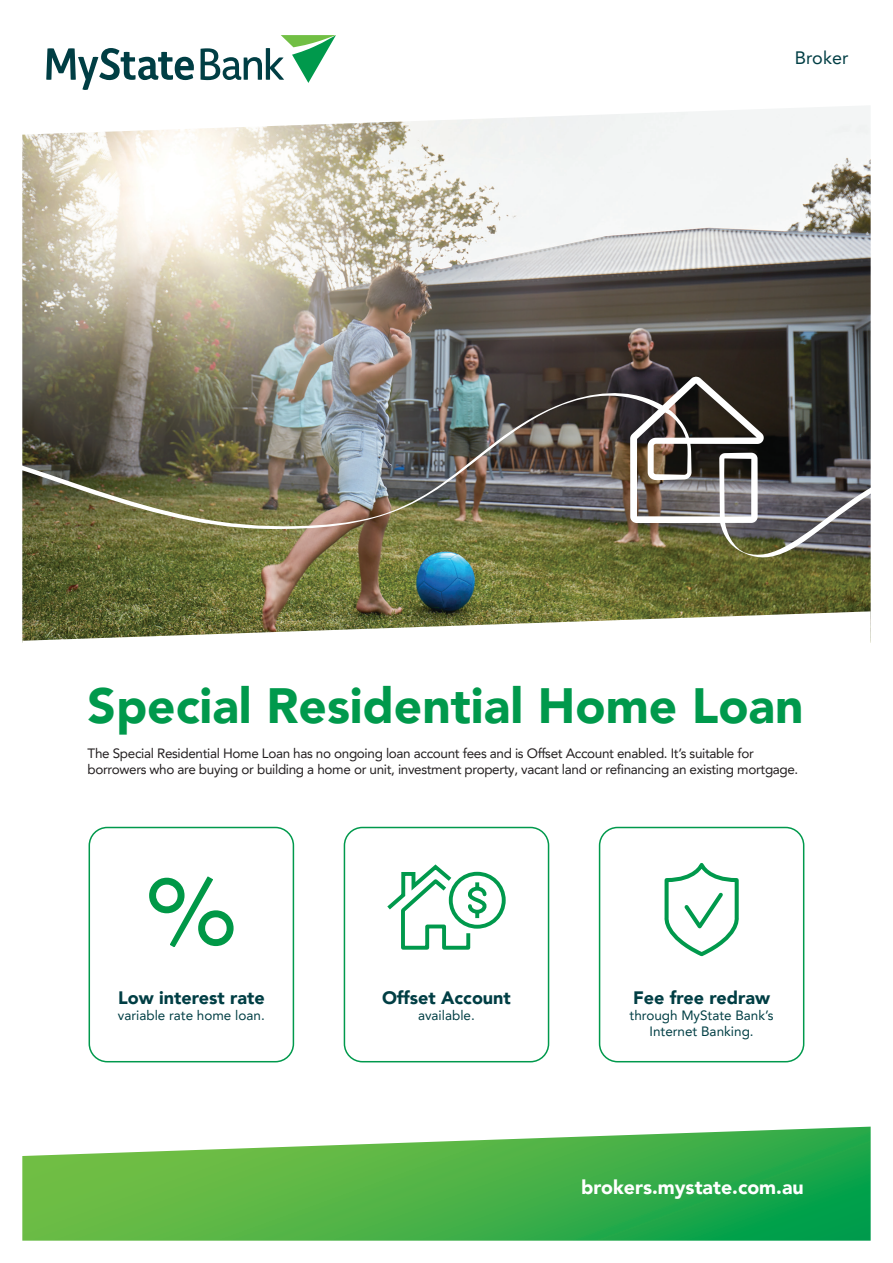
<style>
.page{position:relative;width:893px;height:1263px;background:#fff}
.page>*{position:absolute;margin:0;border:0;box-sizing:border-box;transform-origin:0 0}
.Heading_Frontpage{font:900 49.5px "Avenir LT Pro";color:#00994c}
.t1{font:900 19.5px "Avenir LT Pro";color:#fff}
.Subheading_Frontp{font:900 18px "Avenir LT Pro";color:#003e44}
.Heading_Front_Pag{font:18px "Avenir LT Pro";color:#003e44}
.Subheading_Frontp-2{font:13.5px/16.2px "Avenir LT Pro";letter-spacing:-.025em;color:#231f20}
.Subheading_Frontp-3{font:13.5px "Avenir LT Pro";color:#003e44}
</style>
<div class="page">
<svg style="left:22px;top:1126px;width:849px;height:115px;background:#5fbb60"></svg>
<img style="left:22px;top:106px;width:849px;height:505px">
<svg style="left:22px;top:611px;width:849px;height:452px"></svg>
<svg style="left:46px;top:48px;width:148px;height:42px"></svg>
<svg style="left:201px;top:35px;width:135px;height:48px"></svg>
<div style="left:89px;top:827px;width:205px;height:235px;border:2px solid #00994c;border-radius:18px"></div>
<div style="left:344px;top:827px;width:205px;height:235px;border:2px solid #00994c;border-radius:18px"></div>
<div style="left:599px;top:827px;width:205px;height:235px;border:2px solid #00994c;border-radius:18px"></div>
<img style="left:630px;top:376px;width:241px;height:182px">
<img style="left:22px;top:388px;width:646px;height:142px">
<div style="left:449px;top:872px;width:57px;height:57px;border:4px solid #00994c;border-radius:50%"></div>
<svg style="left:383px;top:862px;width:105px;height:90px"></svg>
<svg style="left:662px;top:865px;width:79px;height:94px"></svg>
<svg style="left:145px;top:870px;width:93px;height:83px"></svg>
<p class="Heading_Front_Pag" style="left:795px;top:46px;width:55px">Broker</p>
<p class="Heading_Frontpage" style="left:88px;top:676px;width:717px">Special Residential Home Loan</p>
<p class="Subheading_Frontp-2" style="left:88px;top:745px;width:712px">The Special Residential Home Loan has no ongoing loan account fees and is Offset Account enabled. It’s suitable for borrowers who are buying or building a home or unit, investment property, vacant land or refinancing an existing mortgage.</p>
<p class="Subheading_Frontp" style="left:118px;top:986px;width:148px">Low interest rate</p>
<p class="Subheading_Frontp-3" style="left:118px;top:1007px;width:148px">variable rate home loan.</p>
<p class="Subheading_Frontp" style="left:382px;top:986px;width:130px">Offset Account</p>
<p class="Subheading_Frontp-3" style="left:418px;top:1007px;width:58px">available.</p>
<p class="Subheading_Frontp" style="left:633px;top:986px;width:138px">Fee free redraw</p>
<p class="Subheading_Frontp-3" style="left:630px;top:1007px;width:146px">through MyState Bank’s</p>
<p class="Subheading_Frontp-3" style="left:650px;top:1023px;width:106px">Internet Banking.</p>
<h2 class="t1" style="left:581px;top:1175px;width:224px">brokers.mystate.com.au</h2>
</div>
